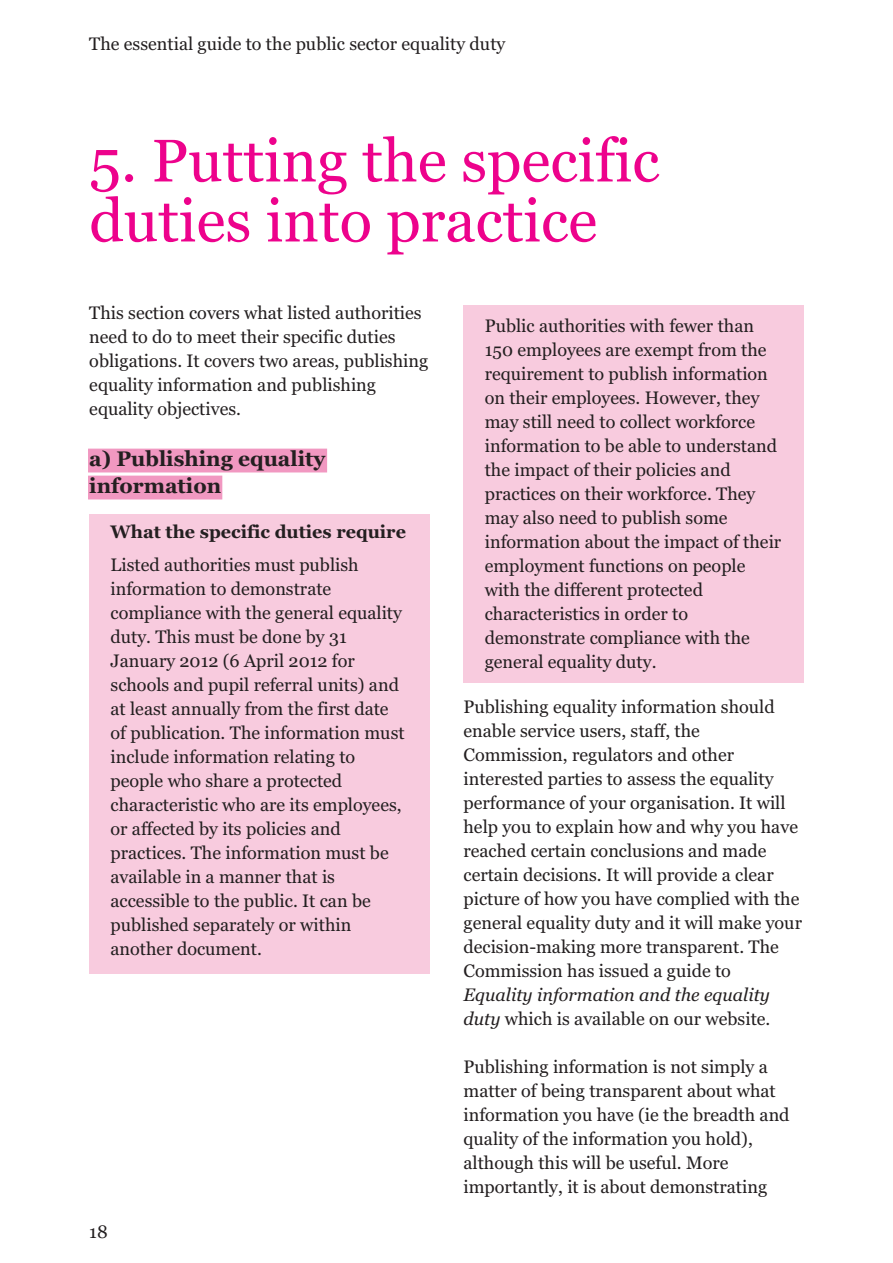
<style>
.page{position:relative;width:893px;height:1263px;background:#fff}
.page>*{position:absolute;margin:0;border:0;box-sizing:border-box;transform-origin:0 0}
.t1{font:60px/60px "Georgia";color:#ed028c}
.t2{font:700 21px/27px "Georgia";color:#231f20}
.t3{font:18px/24px "Georgia";color:#231f20}
.t4{font:italic 18px/24px "Georgia";color:#231f20}
.t5{font:700 18px "Georgia";color:#231f20}
.s1{font-style:normal}
</style>
<div class="page">
<div style="left:90px;top:450px;width:236px;height:21px;background:#f198c1"></div>
<div style="left:88px;top:449px;width:239px;height:23px;border:2px solid #f198c1"></div>
<div style="left:90px;top:477px;width:131px;height:21px;background:#f198c1"></div>
<div style="left:88px;top:476px;width:134px;height:23px;border:2px solid #f198c1"></div>
<div style="left:89px;top:514px;width:340px;height:460px;background:#f8cbde"></div>
<div style="left:463px;top:305px;width:341px;height:378px;background:#f8cbde"></div>
<p class="t3" style="left:89px;top:34px;width:418px">The essential guide to the public sector equality duty</p>
<h1 class="t1" style="left:89px;top:135px;width:572px">5. Putting the specific duties into practice</h1>
<p class="t3" style="left:89px;top:302px;width:340px">This section covers what listed authorities need to do to meet their specific duties obligations. It covers two areas, publishing equality information and publishing equality objectives.</p>
<p class="t2" style="left:89px;top:447px;width:237px">a) Publishing equality information</p>
<p class="t5" style="left:111px;top:525px;width:297px">What the specific duties require</p>
<p class="t3" style="left:111px;top:554px;width:296px">Listed authorities must publish information to demonstrate compliance with the general equality duty. This must be done by 31<br>January 2012 (6 April 2012 for schools and pupil referral units) and at least annually from the first date of publication. The information must include information relating to people who share a protected characteristic who are its employees, or affected by its policies and practices. The information must be available in a manner that is accessible to the public. It can be published separately or within another document.</p>
<p class="t3" style="left:89px;top:1221px;width:20px">18</p>
<p class="t3" style="left:485px;top:315px;width:298px">Public authorities with fewer than<br>150 employees are exempt from the requirement to publish information on their employees. However, they may still need to collect workforce information to be able to understand the impact of their policies and practices on their workforce. They may also need to publish some information about the impact of their employment functions on people with the different protected characteristics in order to demonstrate compliance with the general equality duty.</p>
<p class="t3" style="left:463px;top:696px;width:340px">Publishing equality information should enable service users, staff, the Commission, regulators and other interested parties to assess the equality performance of your organisation. It will help you to explain how and why you have reached certain conclusions and made certain decisions. It will provide a clear picture of how you have complied with the general equality duty and it will make your decision-making more transparent. The Commission has issued a guide to</p>
<p class="t4" style="left:463px;top:984px;width:308px">Equality information and the equality duty <span class="s1">which is available on our website.</span></p>
<p class="t3" style="left:463px;top:1056px;width:328px">Publishing information is not simply a matter of being transparent about what information you have (ie the breadth and quality of the information you hold), although this will be useful. More importantly, it is about demonstrating</p>
</div>
